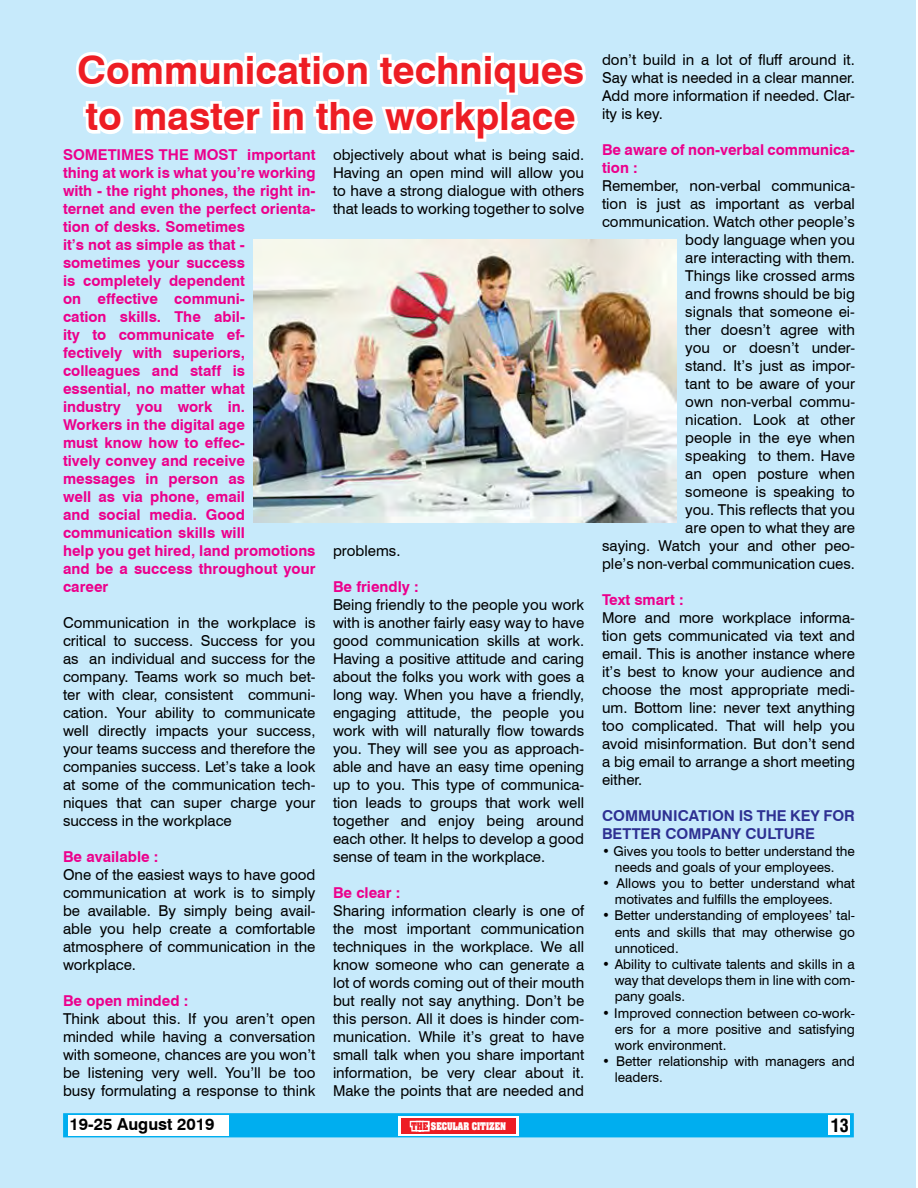
<style>
.page{position:relative;width:918px;height:1188px;background:#fff}
.page>*{position:absolute;margin:0;border:0;box-sizing:border-box;transform-origin:0 0}
.t1{font:700 39px/46.8px "Swiss 721 BT";color:#ed1d24}
.t2{font:18px "Switzerland Condensed";color:#000}
.t3{font:700 16.5px "Swiss 721 BT";color:#000}
.t4{font:15px/18px "Swiss 721 BT";color:#000;text-align:justify}
.t5{font:700 15px/18px "Swiss 721 BT";color:#ec008c}
.t6{font:700 15px/18px "Swiss 721 BT";color:#2e3092}
.t7{font:13.5px/16.2px "Swiss 721 BT";color:#000;text-align:justify}
.t8{font:700 9px "Aardvark";color:#fff;scale:.85 1}
.s1{color:#ed1d24}
</style>
<div class="page">
<div style="left:0;top:0;width:916px;height:1188px;background:#c7eafb"></div>
<svg style="left:76px;top:52px;width:510px;height:90px"></svg>
<div style="left:63px;top:1113px;width:791px;height:24px;background:#00aeef;border:2px solid #00aeef"></div>
<div style="left:828px;top:1115px;width:22px;height:20px;background:#fff"></div>
<div style="left:398px;top:1116px;width:121px;height:20px;background:#fff"></div>
<div style="left:68px;top:1115px;width:161px;height:20px;background:#fff"></div>
<div style="left:401px;top:1118px;width:115px;height:16px;background:#ed1d24"></div>
<svg style="left:409px;top:1120px;width:21px;height:12px"></svg>
<img style="left:254px;top:240px;width:423px;height:282px">
<h1 class="t1" style="left:77px;top:46px;width:509px">Communication techniques to master in the workplace</h1>
<p class="t5" style="left:63px;top:145px;width:254px">SOMETIMES THE MOST important thing at work is what you’re working with - the right phones, the right in&shy;ternet and even the perfect orienta&shy;tion of desks. Sometimes<br>it’s not as simple as that - sometimes your success<br>is completely dependent<br>on effective communi-<br>cation skills. The abil-<br>ity to communicate ef-<br>fectively with superiors, colleagues and staff is essential, no matter what<br>industry you work in.<br>Workers in the digital age<br>must know how to effec-<br>tively convey and receive messages in person as<br>well as via phone, email<br>and social media. Good communication skills will<br>help you get hired, land promotions and be a success throughout your career</p>
<p class="t4" style="left:63px;top:613px;width:254px">Communication in the workplace is critical to success. Success for you as an individual and success for the company. Teams work so much bet&shy;ter with clear, consistent communi&shy;cation. Your ability to communicate well directly impacts your success, your teams success and therefore the companies success. Let’s take a look at some of the communication tech&shy;niques that can super charge your success in the workplace</p>
<p class="t5" style="left:63px;top:847px;width:97px">Be available :</p>
<p class="t4" style="left:63px;top:865px;width:254px">One of the easiest ways to have good communication at work is to simply be available. By simply being avail&shy;able you help create a comfortable atmosphere of communication in the workplace.</p>
<p class="t5" style="left:63px;top:991px;width:127px">Be open minded :</p>
<p class="t4" style="left:63px;top:1009px;width:254px">Think about this. If you aren’t open minded while having a conversation with someone, chances are you won’t be listening very well. You’ll be too busy formulating a response to think</p>
<p class="t4" style="left:333px;top:145px;width:253px">objectively about what is being said.<br>Having an open mind will allow you to have a strong dialogue with others that leads to working together to solve</p>
<p class="t4" style="left:333px;top:541px;width:69px">problems.</p>
<p class="t5" style="left:333px;top:577px;width:87px">Be friendly :</p>
<p class="t4" style="left:333px;top:595px;width:253px">Being friendly to the people you work with is another fairly easy way to have good communication skills at work.<br>Having a positive attitude and caring about the folks you work with goes a long way. When you have a friendly, engaging attitude, the people you work with will naturally flow towards you. They will see you as approach&shy;able and have an easy time opening up to you. This type of communica&shy;tion leads to groups that work well together and enjoy being around each other. It helps to develop a good sense of team in the workplace.</p>
<p class="t5" style="left:333px;top:883px;width:69px">Be clear :</p>
<p class="t4" style="left:333px;top:901px;width:253px">Sharing information clearly is one of the most important communication techniques in the workplace. We all know someone who can generate a lot of words coming out of their mouth but really not say anything. Don’t be this person. All it does is hinder com&shy;munication. While it’s great to have small talk when you share important information, be very clear about it.<br>Make the points that are needed and</p>
<p class="t4" style="left:602px;top:51px;width:254px">don’t build in a lot of fluff around it.<br>Say what is needed in a clear manner.<br>Add more information if needed. Clar&shy;ity is key.</p>
<p class="t5" style="left:602px;top:141px;width:254px">Be aware of non-verbal communica&shy;tion :</p>
<p class="t4" style="left:602px;top:177px;width:254px;text-align:right">Remember, non-verbal communica&shy;tion is just as important as verbal communication. Watch other people’s body language when you<br>are interacting with them.<br>Things like crossed arms<br>and frowns should be big<br>signals that someone ei-<br>ther doesn’t agree with<br>you or doesn’t under-<br>stand. It’s just as impor-<br>tant to be aware of your<br>own non-verbal commu-<br>nication. Look at other<br>people in the eye when<br>speaking to them. Have<br>an open posture when<br>someone is speaking to<br>you. This reflects that you<br>are open to what they are<br>saying. Watch your and other peo&shy;ple’s non-verbal communication cues.</p>
<p class="t5" style="left:602px;top:591px;width:83px">Text smart :</p>
<p class="t4" style="left:602px;top:609px;width:254px">More and more workplace informa&shy;tion gets communicated via text and email. This is another instance where it’s best to know your audience and choose the most appropriate medi&shy;um. Bottom line: never text anything too complicated. That will help you avoid misinformation. But don’t send a big email to arrange a short meeting either.</p>
<p class="t6" style="left:602px;top:807px;width:254px">COMMUNICATION IS THE KEY FOR<br>BETTER COMPANY CULTURE</p>
<p class="t7" style="left:602px;top:843px;width:254px;text-align:center">• Gives you tools to better understand the needs and goals of your employees.</p>
<p class="t7" style="left:615px;top:875px;width:242px;text-indent:-13px">• Allows you to better understand what motivates and fulfills the employees.</p>
<p class="t7" style="left:615px;top:907px;width:242px;text-indent:-13px">• Better understanding of employees’ tal&shy;ents and skills that may otherwise go unnoticed.</p>
<p class="t7" style="left:615px;top:956px;width:242px;text-indent:-13px">• Ability to cultivate talents and skills in a way that develops them in line with com&shy;pany goals.</p>
<p class="t7" style="left:615px;top:1005px;width:242px;text-indent:-13px">• Improved connection between co-work&shy;ers for a more positive and satisfying work environment.</p>
<p class="t7" style="left:615px;top:1053px;width:242px;text-indent:-13px">• Better relationship with managers and leaders.</p>
<p class="t3" style="left:70px;top:1114px;width:147px">19-25 August 2019</p>
<p class="t8" style="left:411px;top:1120px;width:113px"><span class="s1">THE</span> SECULAR CITIZEN</p>
<p class="t2" style="left:831px;top:1114px;width:19px">13</p>
</div>
